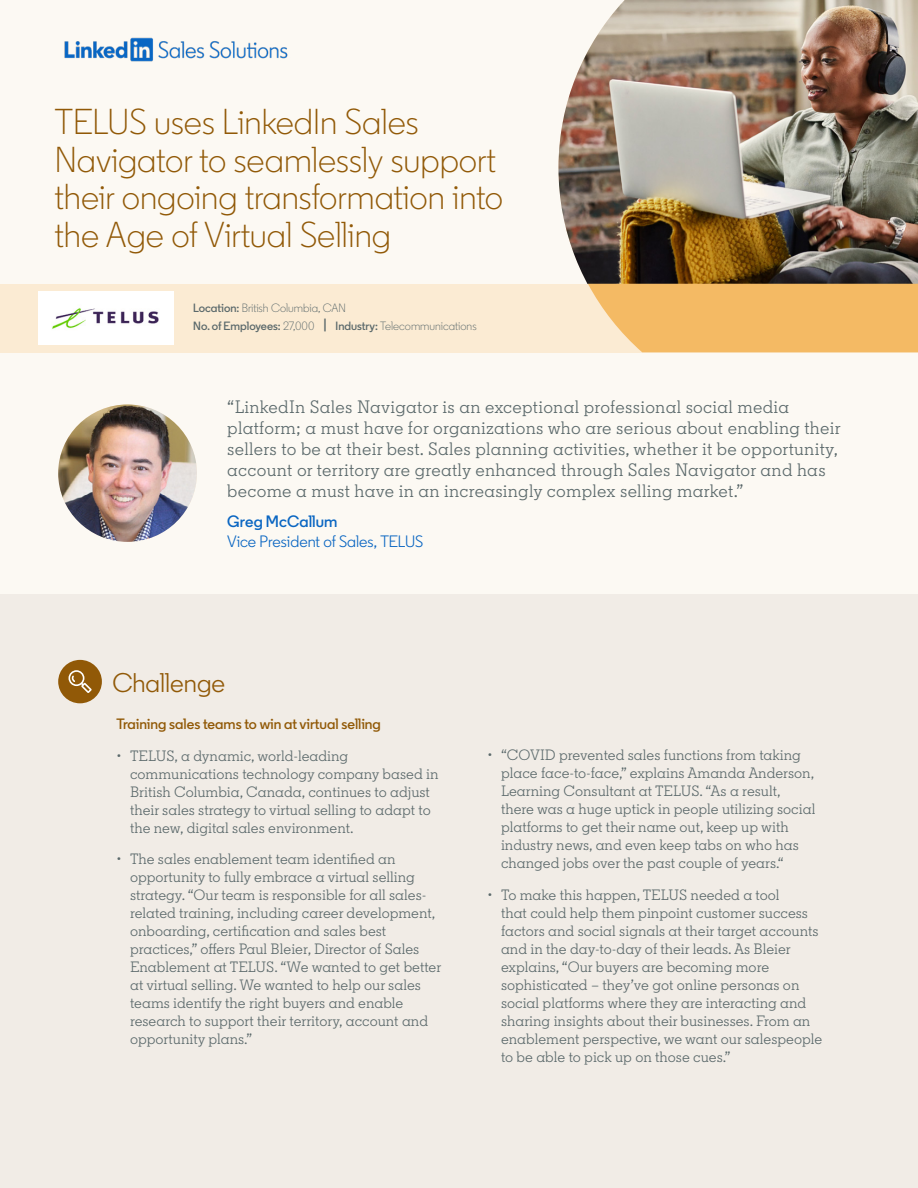
<style>
.page{position:relative;width:918px;height:1188px;background:#fcf9f3}
.page>*{position:absolute;margin:0;border:0;box-sizing:border-box;transform-origin:0 0}
.t1{font:300 36px/37.5px "Community";color:#915907}
.t2{font:27px "Community";color:#915907}
.t3{font:18px/21px "Community Slab";letter-spacing:.015em;color:#5b696b}
.t4{font:16.5px "Community";letter-spacing:-.005em;color:#0a66c2}
.t5{font:600 16.5px "Community";letter-spacing:.005em;color:#0a66c2}
.t6{font:15px/18px "Community Slab";color:#5b696b}
.t7{font:600 15px "Community";color:#915907}
.t8{font:300 12px/18px "Community";color:#5b696b}
.s1{font-weight:600}
.s2{font-weight:600;font-size:15px}
</style>
<div class="page">
<div style="left:0;top:594px;width:918px;height:594px;background:#f1ece6"></div>
<img style="left:558px;top:0;width:360px;height:284px">
<div style="left:0;top:284px;width:918px;height:68px;background:#fbebd3"></div>
<svg style="left:588px;top:284px;width:330px;height:68px;background:#f4bd6c"></svg>
<img style="left:58px;top:404px;width:139px;height:138px">
<img style="left:64px;top:37px;width:224px;height:25px">
<img style="left:39px;top:291px;width:135px;height:54px">
<div style="left:58px;top:660px;width:44px;height:43px;background:#915907;border-radius:50%"></div>
<svg style="left:69px;top:670px;width:23px;height:23px"></svg>
<h1 class="t1" style="left:55px;top:103px;width:450px">TELUS uses LinkedIn Sales<br>Navigator to seamlessly support their ongoing transformation into the Age of Virtual Selling</h1>
<p class="t8" style="left:193px;top:299px;width:285px"><span class="s1">Location:</span> British Columbia, CAN<br><span class="s1">No. of Employees:</span> 27,000 <span class="s2">|</span> <span class="s1">Industry:</span> Telecommunications</p>
<p class="t3" style="left:227px;top:396px;width:615px">“LinkedIn Sales Navigator is an exceptional professional social media platform; a must have for organizations who are serious about enabling their sellers to be at their best. Sales planning activities, whether it be opportunity, account or territory are greatly enhanced through Sales Navigator and has become a must have in an increasingly complex selling market.”</p>
<p class="t5" style="left:227px;top:511px;width:112px">Greg McCallum</p>
<p class="t4" style="left:227px;top:531px;width:197px">Vice President of Sales, TELUS</p>
<h2 class="t2" style="left:112px;top:666px;width:114px">Challenge</h2>
<p class="t7" style="left:117px;top:715px;width:266px">Training sales teams to win at virtual selling</p>
<p class="t6" style="left:130px;top:746px;width:310px;text-indent:-14px">• TELUS, a dynamic, world-leading communications technology company based in British Columbia, Canada, continues to adjust their sales strategy to virtual selling to adapt to the new, digital sales environment.</p>
<p class="t6" style="left:130px;top:850px;width:313px;text-indent:-14px">• The sales enablement team identified an opportunity to fully embrace a virtual selling strategy. “Our team is responsible for all sales&shy;related training, including career development, onboarding, certification and sales best practices,” offers Paul Bleier, Director of Sales Enablement at TELUS. “We wanted to get better at virtual selling. We wanted to help our sales teams identify the right buyers and enable research to support their territory, account and opportunity plans.”</p>
<p class="t6" style="left:501px;top:746px;width:316px;text-indent:-14px">• “COVID prevented sales functions from taking place face-to-face,” explains Amanda Anderson, Learning Consultant at TELUS. “As a result, there was a huge uptick in people utilizing social platforms to get their name out, keep up with industry news, and even keep tabs on who has changed jobs over the past couple of years.“</p>
<p class="t6" style="left:501px;top:886px;width:323px;text-indent:-14px">• To make this happen, TELUS needed a tool<br>that could help them pinpoint customer success factors and social signals at their target accounts and in the day-to-day of their leads. As Bleier explains, “Our buyers are becoming more sophisticated – they’ve got online personas on social platforms where they are interacting and sharing insights about their businesses. From an enablement perspective, we want our salespeople to be able to pick up on those cues.”</p>
</div>
